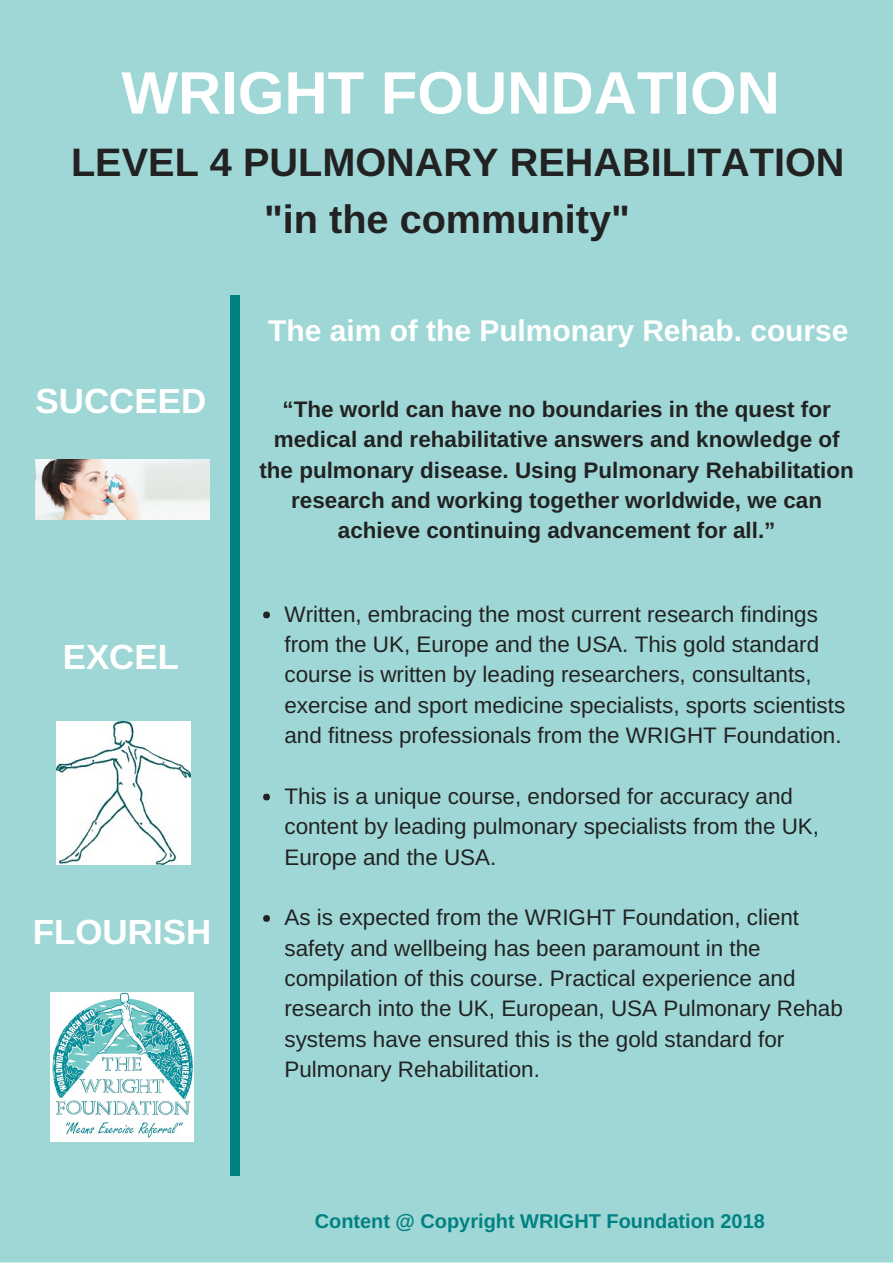
<style>
.page{position:relative;width:893px;height:1263px;background:#fff}
.page>*{position:absolute;margin:0;border:0;box-sizing:border-box;transform-origin:0 0}
.t1{font:700 59.85px "Arimo";color:#fff}
.t2{font:700 39.6px "Arimo";color:#222}
.t3{font:700 34.95px "Arimo";color:#fff}
.t4{font:700 29.85px "Arimo";color:#fff}
.t5{font:22.5px/30.3px "Arimo";color:#222}
.t6{font:700 22.5px/30.3px "Arimo";color:#222;text-align:center}
.t7{font:700 19.95px "Arimo";color:#018181}
</style>
<div class="page">
<div style="left:0;top:0;width:892px;height:1262px;background:#9fd7d7"></div>
<div style="left:230px;top:296px;width:10px;height:880px;background:#018181"></div>
<img style="left:56px;top:722px;width:134px;height:142px">
<img style="left:51px;top:993px;width:142px;height:148px">
<div style="left:263px;top:611px;width:7px;height:7px;background:#222;border-radius:50%"></div>
<div style="left:263px;top:794px;width:7px;height:6px;background:#222;border-radius:50%"></div>
<div style="left:263px;top:915px;width:7px;height:7px;background:#222;border-radius:50%"></div>
<img style="left:36px;top:460px;width:173px;height:59px">
<h1 class="t1" style="left:121px;top:59px;width:660px">WRIGHT FOUNDATION</h1>
<h2 class="t2" style="left:71px;top:141px;width:775px">LEVEL 4 PULMONARY REHABILITATION</h2>
<h2 class="t2" style="left:264px;top:197px;width:367px">"in the community"</h2>
<h3 class="t3" style="left:36px;top:381px;width:172px">SUCCEED</h3>
<h3 class="t3" style="left:63px;top:637px;width:118px">EXCEL</h3>
<h3 class="t3" style="left:33px;top:913px;width:180px">FLOURISH</h3>
<h3 class="t4" style="left:268px;top:314px;width:581px">The aim of the Pulmonary Rehab. course</h3>
<p class="t6" style="left:259px;top:394px;width:596px">“The world can have no boundaries in the quest for medical and rehabilitative answers and knowledge of the pulmonary disease. Using Pulmonary Rehabilitation research and working together worldwide, we can achieve continuing advancement for all.”</p>
<p class="t5" style="left:284px;top:599px;width:562px">Written, embracing the most current research findings from the UK, Europe and the USA. This gold standard course is written by leading researchers, consultants, exercise and sport medicine specialists, sports scientists and fitness professionals from the WRIGHT Foundation.</p>
<p class="t5" style="left:284px;top:781px;width:536px">This is a unique course, endorsed for accuracy and content by leading pulmonary specialists from the UK,<br>Europe and the USA.</p>
<p class="t5" style="left:284px;top:902px;width:560px">As is expected from the WRIGHT Foundation, client safety and wellbeing has been paramount in the compilation of this course. Practical experience and research into the UK, European, USA Pulmonary Rehab systems have ensured this is the gold standard for Pulmonary Rehabilitation.</p>
<p class="t7" style="left:315px;top:1209px;width:451px">Content @ Copyright WRIGHT Foundation 2018</p>
</div>
